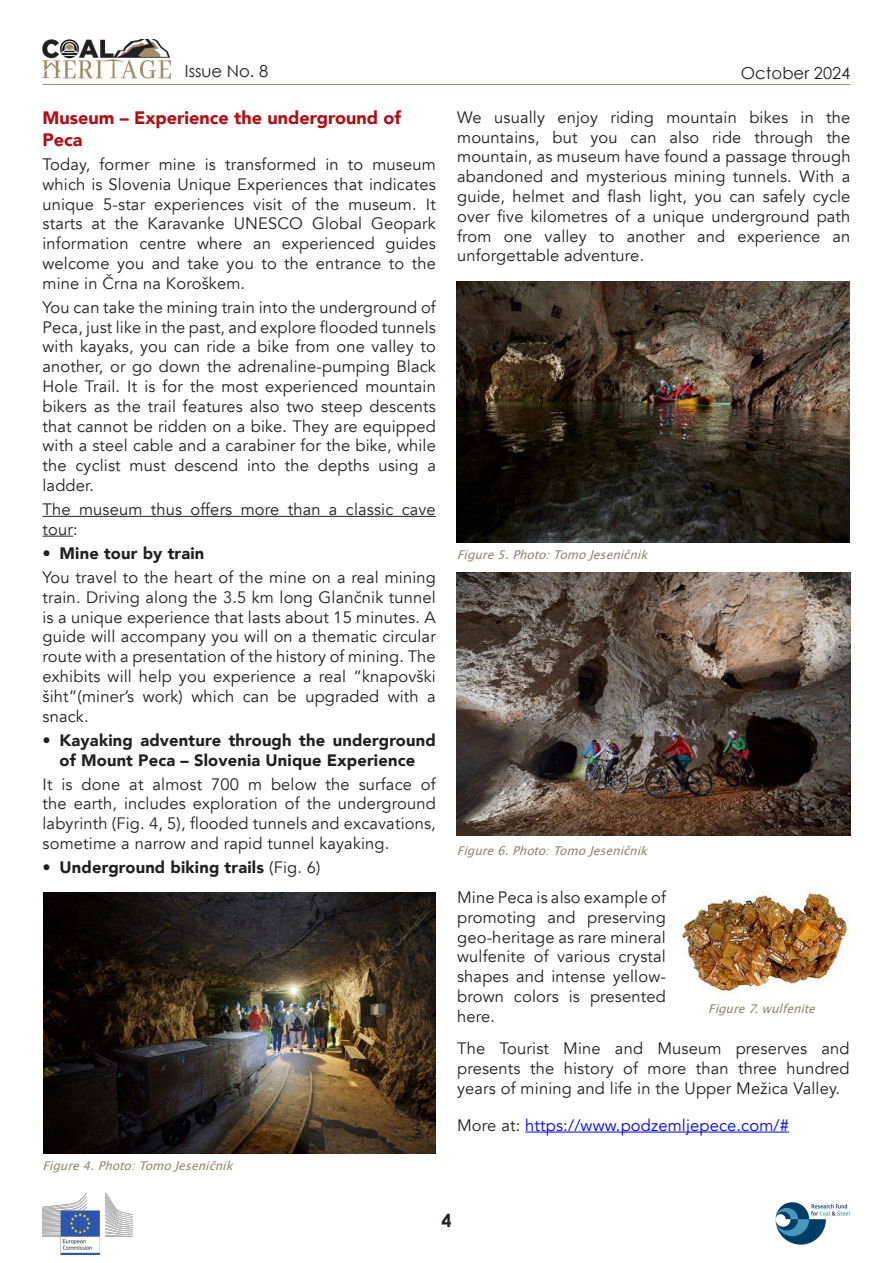
<style>
.page{position:relative;width:893px;height:1263px;background:#fff}
.page>*{position:absolute;margin:0;border:0;box-sizing:border-box;transform-origin:0 0}
.BODY_10{font:900 18px/21.6px "Avenir";color:#b00d15}
.t1{font:700 18px "Century Gothic";color:#231f20}
.BODY_10-2{font:16.5px/19.8px "Avenir";letter-spacing:.01em;color:#231f20;text-align:justify}
.t2{font:900 16.5px/19.8px "Avenir";letter-spacing:.01em;color:#231f20;text-align:center}
.BODY_10-3{font:16.5px "Avenir";letter-spacing:.01em;color:#00f}
.PODNASLOV{font:16.5px "Century Gothic";color:#231f20}
.PODNAPIS_RDEČ{font:italic 12px "Lucida San TEE Roma";color:#8d846e}
.s1{font-weight:400}
.s2{color:#231f20}
</style>
<div class="page">
<img style="left:43px;top:1192px;width:89px;height:62px">
<img style="left:775px;top:1202px;width:75px;height:43px">
<hr style="left:43px;top:84px;width:807px;height:1px;background:#a18e69">
<img style="left:43px;top:39px;width:128px;height:40px">
<hr style="left:43px;top:516px;width:393px;height:1px;background:#231f20">
<hr style="left:43px;top:536px;width:30px;height:1px;background:#231f20">
<img style="left:43px;top:893px;width:393px;height:261px">
<img style="left:457px;top:281px;width:393px;height:262px">
<img style="left:457px;top:573px;width:394px;height:262px">
<img style="left:680px;top:892px;width:169px;height:106px">
<hr style="left:525px;top:1132px;width:264px;height:1px;background:#00f">
<p class="PODNASLOV" style="left:185px;top:60px;width:85px">Issue No. 8</p>
<p class="PODNASLOV" style="left:741px;top:61px;width:111px">October 2024</p>
<p class="BODY_10" style="left:43px;top:107px;width:360px">Museum – Experience the underground of<br>Peca</p>
<p class="BODY_10-2" style="left:43px;top:155px;width:395px">Today, former mine is transformed in to museum which is Slovenia Unique Experiences that indicates unique 5-star experiences visit of the museum. It starts at the Karavanke UNESCO Global Geopark information centre where an experienced guides welcome you and take you to the entrance to the mine in Črna na Koroškem.</p>
<p class="BODY_10-2" style="left:43px;top:298px;width:395px">You can take the mining train into the underground of Peca, just like in the past, and explore flooded tunnels with kayaks, you can ride a bike from one valley to another, or go down the adrenaline-pumping Black Hole Trail. It is for the most experienced mountain bikers as the trail features also two steep descents that cannot be ridden on a bike. They are equipped with a steel cable and a carabiner for the bike, while the cyclist must descend into the depths using a ladder.</p>
<p class="BODY_10-2" style="left:43px;top:500px;width:395px">The museum thus offers more than a classic cave tour:</p>
<p class="t2" style="left:43px;top:543px;width:163px">• Mine tour by train</p>
<p class="BODY_10-2" style="left:43px;top:568px;width:395px">You travel to the heart of the mine on a real mining train. Driving along the 3.5 km long Glančnik tunnel is a unique experience that lasts about 15 minutes. A guide will accompany you will on a thematic circular route with a presentation of the history of mining. The exhibits will help you experience a real “knapovški šiht”(miner’s work) which can be upgraded with a snack.</p>
<p class="t2" style="left:43px;top:730px;width:395px">• Kayaking adventure through the underground of Mount Peca – Slovenia Unique Experience</p>
<p class="BODY_10-2" style="left:43px;top:774px;width:395px">It is done at almost 700 m below the surface of the earth, includes exploration of the underground labyrinth (Fig. 4, 5), flooded tunnels and excavations, sometime a narrow and rapid tunnel kayaking.</p>
<p class="t2" style="left:43px;top:857px;width:279px">• Underground biking trails <span class="s1">(Fig. 6)</span></p>
<p class="BODY_10-2" style="left:457px;top:108px;width:395px">We usually enjoy riding mountain bikes in the mountains, but you can also ride through the mountain, as museum have found a passage through abandoned and mysterious mining tunnels. With a guide, helmet and flash light, you can safely cycle over five kilometres of a unique underground path from one valley to another and experience an unforgettable adventure.</p>
<p class="PODNAPIS_RDEČ" style="left:457px;top:548px;width:196px">Figure5.Photo:Tomo Jeseničnik</p>
<p class="PODNAPIS_RDEČ" style="left:457px;top:843px;width:196px">Figure6.Photo:Tomo Jeseničnik</p>
<p class="PODNAPIS_RDEČ" style="left:43px;top:1158px;width:196px">Figure4.Photo:Tomo Jeseničnik</p>
<p class="BODY_10-2" style="left:457px;top:888px;width:210px">Mine Peca is also example of promoting and preserving geo-heritage as rare mineral wulfenite of various crystal shapes and intense yellow&shy;brown colors is presented here.</p>
<p class="BODY_10-2" style="left:457px;top:1039px;width:394px">The Tourist Mine and Museum preserves and presents the history of more than three hundred years of mining and life in the Upper Mežica Valley.</p>
<p class="BODY_10-3" style="left:457px;top:1115px;width:333px"><span class="s2">More at:</span> https://www.podzemljepece.com/#</p>
<p class="PODNAPIS_RDEČ" style="left:708px;top:1002px;width:112px">Figure7.wulfenite</p>
<p class="t1" style="left:441px;top:1207px;width:12px">4</p>
</div>
